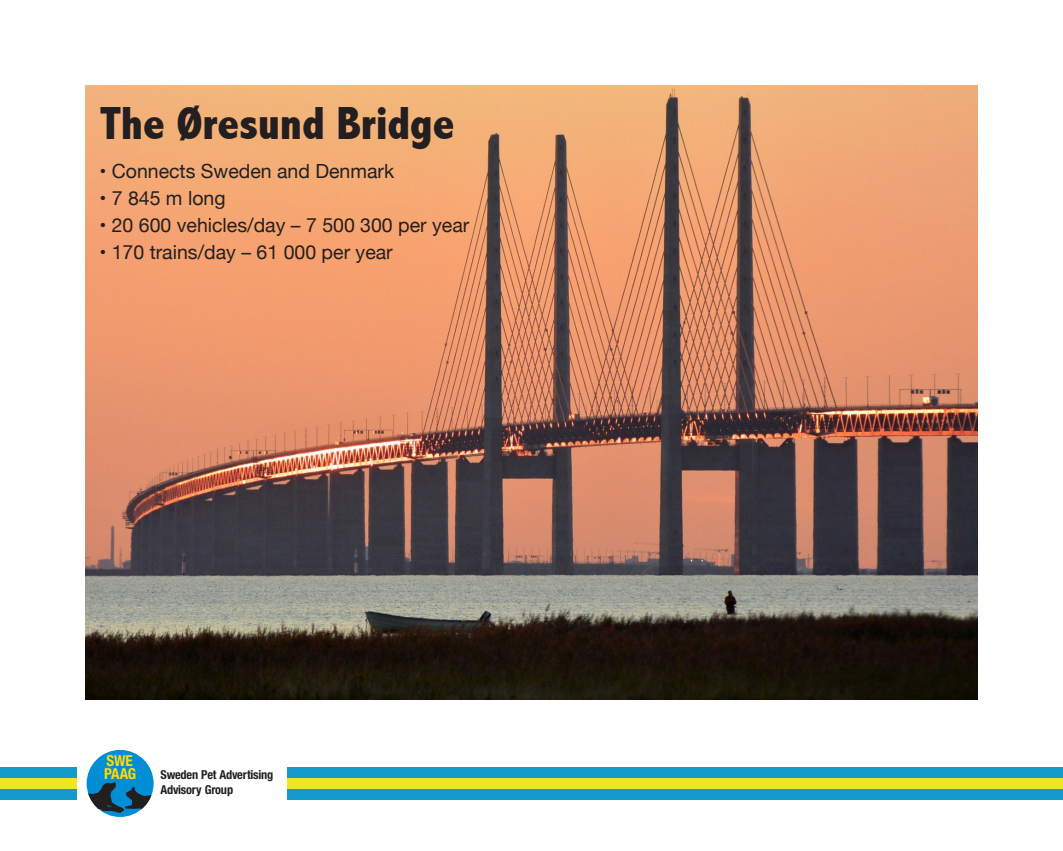
<style>
.page{position:relative;width:1063px;height:851px;background:#fff}
.page>*{position:absolute;margin:0;border:0;box-sizing:border-box;transform-origin:0 0}
.t1{font:800 condensed 46.5px "Abadi";letter-spacing:-.005em;color:#231f20}
.t2{font:19.5px "Helvetica Neue";color:#231f20}
.t3{font:700 condensed 15.15px/13.5px "Helvetica Neue";letter-spacing:-.02em;color:#ffdc01}
.t4{font:700 condensed 12.3px/14.7px "Helvetica Neue";letter-spacing:-.02em;color:#231f20}
</style>
<div class="page">
<div style="left:287px;top:778px;width:776px;height:10px;background:#ece820"></div>
<div style="left:0;top:778px;width:77px;height:10px;background:#ece820"></div>
<div style="left:287px;top:767px;width:776px;height:11px;background:#139bcc"></div>
<div style="left:0;top:767px;width:77px;height:11px;background:#139bcc"></div>
<div style="left:287px;top:788px;width:776px;height:11px;background:#139bcc"></div>
<div style="left:0;top:788px;width:77px;height:11px;background:#139bcc"></div>
<div style="left:87px;top:749px;width:67px;height:67px;background:#008fd5;border-radius:50%"></div>
<svg style="left:88px;top:782px;width:64px;height:30px"></svg>
<img style="left:85px;top:85px;width:893px;height:614px">
<p class="t1" style="left:99px;top:96px;width:356px">The Øresund Bridge</p>
<p class="t2" style="left:99px;top:156px;width:296px">• Connects Sweden and Denmark</p>
<p class="t2" style="left:99px;top:183px;width:128px">• 7 845 m long</p>
<p class="t2" style="left:99px;top:210px;width:371px">• 20 600 vehicles/day – 7 500 300 per year</p>
<p class="t2" style="left:99px;top:237px;width:295px">• 170 trains/day – 61 000 per year</p>
<p class="t3" style="left:104px;top:752px;width:34px">SWE<br>PAAG</p>
<p class="t4" style="left:160px;top:766px;width:114px">Sweden Pet Advertising<br>Advisory Group</p>
</div>
